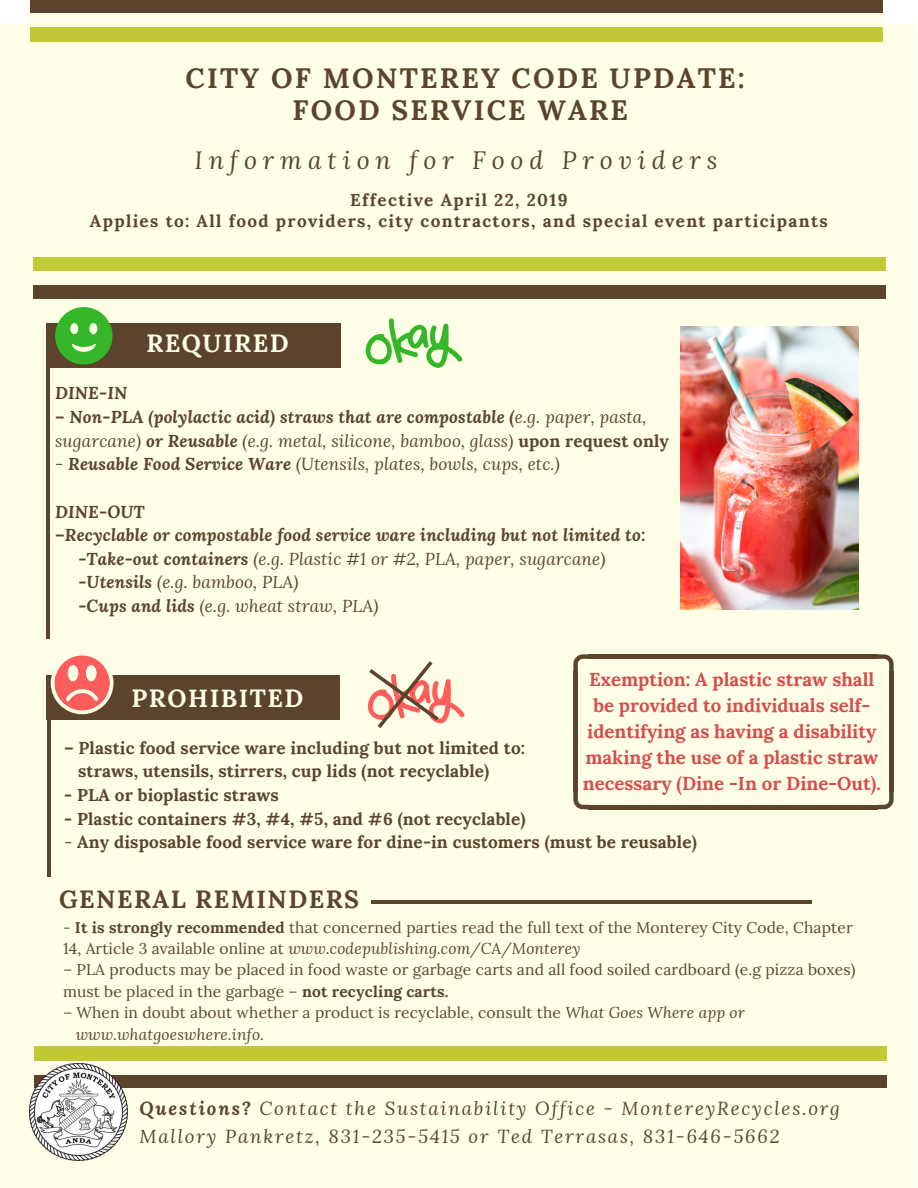
<style>
.page{position:relative;width:918px;height:1188px;background:#fff}
.page>*{position:absolute;margin:0;border:0;box-sizing:border-box;transform-origin:0 0}
.t1{font:700 28.05px/32.7px "Lora";letter-spacing:.08em;color:#5b442b;text-align:center}
.t2{font:italic 24.9px "Lora";letter-spacing:.24em;color:#5b442b}
.t3{font:700 24.9px "Lora";letter-spacing:.06em;color:#feffe6}
.t4{font:700 24.9px "Lora";letter-spacing:.06em;color:#5b442b}
.t5{font:700 18.75px/25.8px "Lora";color:#d54d4d;text-align:center}
.t6{font:italic 18.75px/28.2px "Lora";letter-spacing:.1em;color:#5b442b}
.t7{font:700 17.1px/23.7px "Lora";letter-spacing:.01em;color:#5b442b}
.t8{font:italic 700 17.1px/23.7px "Lora";letter-spacing:.01em;color:#5b442b}
.t9{font:italic 17.1px "Lora";letter-spacing:.01em;color:#5b442b}
.t10{font:700 17.1px/21.3px "Lora";letter-spacing:.08em;color:#5b442b;text-align:center}
.t11{font:15.6px/21.3px "Lora";letter-spacing:.01em;color:#5b442b}
.s1{font-weight:400}
.s2{font-style:normal}
.s3{font-weight:700}
.s4{font-style:italic}
</style>
<div class="page">
<div style="left:0;top:24px;width:916px;height:1164px;background:#feffe6"></div>
<div style="left:30px;top:27px;width:853px;height:14px;background:#c2c937"></div>
<div style="left:30px;top:13px;width:853px;height:14px;background:#feffe6"></div>
<div style="left:30px;top:0;width:853px;height:13px;background:#5b442b"></div>
<div style="left:33px;top:257px;width:852px;height:14px;background:#c2c937"></div>
<div style="left:33px;top:285px;width:852px;height:13px;background:#5b442b"></div>
<div style="left:46px;top:323px;width:295px;height:45px;background:#5b442b"></div>
<hr style="left:46px;top:365px;width:4px;height:20px;background:#5b442b">
<hr style="left:46px;top:618px;width:4px;height:21px;background:#5b442b">
<hr style="left:46px;top:385px;width:4px;height:143px;background:#5b442b">
<hr style="left:46px;top:528px;width:4px;height:91px;background:#5b442b">
<svg style="left:55px;top:307px;width:57px;height:57px"></svg>
<img style="left:681px;top:326px;width:177px;height:284px">
<div style="left:46px;top:675px;width:294px;height:45px;background:#5b442b"></div>
<hr style="left:47px;top:716px;width:3px;height:21px;background:#5b442b">
<hr style="left:47px;top:856px;width:3px;height:21px;background:#5b442b">
<hr style="left:47px;top:736px;width:3px;height:121px;background:#5b442b">
<svg style="left:51px;top:655px;width:63px;height:59px"></svg>
<svg style="left:365px;top:318px;width:98px;height:50px"></svg>
<svg style="left:368px;top:661px;width:97px;height:67px"></svg>
<hr style="left:371px;top:900px;width:21px;height:4px;background:#5b442b">
<hr style="left:791px;top:900px;width:21px;height:4px;background:#5b442b">
<hr style="left:391px;top:900px;width:143px;height:4px;background:#5b442b">
<hr style="left:534px;top:900px;width:143px;height:4px;background:#5b442b">
<hr style="left:676px;top:900px;width:115px;height:4px;background:#5b442b">
<div style="left:34px;top:1047px;width:852px;height:14px;background:#c2c937"></div>
<div style="left:34px;top:1075px;width:852px;height:13px;background:#5b442b"></div>
<img style="left:29px;top:1063px;width:98px;height:98px">
<svg style="left:573px;top:654px;width:16px;height:18px"></svg>
<svg style="left:878px;top:654px;width:16px;height:18px"></svg>
<svg style="left:573px;top:792px;width:16px;height:17px"></svg>
<svg style="left:878px;top:792px;width:16px;height:17px"></svg>
<div style="left:889px;top:672px;width:5px;height:120px;background:#5b442b"></div>
<div style="left:573px;top:672px;width:5px;height:120px;background:#5b442b"></div>
<div style="left:589px;top:654px;width:289px;height:5px;background:#5b442b"></div>
<hr style="left:589px;top:805px;width:289px;height:4px;background:#5b442b">
<h1 class="t1" style="left:186px;top:61px;width:561px">CITY OF MONTEREY CODE UPDATE:<br>FOOD SERVICE WARE</h1>
<h2 class="t2" style="left:194px;top:144px;width:525px">Information for Food Providers</h2>
<p class="t10" style="left:90px;top:189px;width:739px">Effective April 22, 2019<br>Applies to: All food providers, city contractors, and special event participants</p>
<h2 class="t3" style="left:146px;top:327px;width:144px">REQUIRED</h2>
<p class="t8" style="left:55px;top:381px;width:74px">DINE-IN</p>
<p class="t8" style="left:55px;top:405px;width:615px">– Non-PLA (polylactic acid) straws that are compostable (<span class="s1">e.g. paper, pasta, sugarcane)</span> or Reusable <span class="s1">(e.g. metal, silicone, bamboo, glass)</span> <span class="s2">upon request only</span></p>
<p class="t9" style="left:55px;top:453px;width:506px">- <span class="s3">Reusable Food Service Ware</span> (Utensils, plates, bowls, cups, etc.)</p>
<p class="t8" style="left:55px;top:499px;width:91px">DINE-OUT</p>
<p class="t8" style="left:55px;top:523px;width:592px">–Recyclable or compostable food service ware including but not limited to:</p>
<p class="t9" style="left:78px;top:547px;width:529px"><span class="s3">-Take-out containers</span> (e.g. Plastic #1 or #2, PLA, paper, sugarcane)</p>
<p class="t9" style="left:78px;top:571px;width:222px"><span class="s3">-Utensils</span> (e.g. bamboo, PLA)</p>
<p class="t9" style="left:78px;top:594px;width:302px"><span class="s3">-Cups and lids</span> (e.g. wheat straw, PLA)</p>
<p class="t5" style="left:583px;top:666px;width:299px">Exemption: A plastic straw shall be provided to individuals self&shy;identifying as having a disability making the use of a plastic straw necessary (Dine -In or Dine-Out).</p>
<h2 class="t3" style="left:132px;top:681px;width:173px">PROHIBITED</h2>
<p class="t7" style="left:78px;top:736px;width:449px;text-indent:-14px">– Plastic food service ware including but not limited to: straws, utensils, stirrers, cup lids (not recyclable)</p>
<p class="t7" style="left:64px;top:783px;width:216px">- PLA or bioplastic straws</p>
<p class="t7" style="left:64px;top:807px;width:463px">- Plastic containers #3, #4, #5, and #6 (not recyclable)</p>
<p class="t7" style="left:64px;top:830px;width:634px"><span class="s1">-</span> Any disposable food service ware for dine-in customers (must be reusable)</p>
<h2 class="t4" style="left:59px;top:883px;width:302px">GENERAL REMINDERS</h2>
<p class="t11" style="left:63px;top:916px;width:791px">- <span class="s3">It is strongly recommended</span> that concerned parties read the full text of the Monterey City Code, Chapter<br>14, Article 3 available online at <span class="s4">www.codepublishing.com/CA/Monterey</span></p>
<p class="t11" style="left:63px;top:959px;width:794px">– PLA products may be placed in food waste or garbage carts and all food soiled cardboard (e.g pizza boxes) must be placed in the garbage – <span class="s3">not recycling carts.</span></p>
<p class="t11" style="left:76px;top:1002px;width:671px;text-indent:-13px">– When in doubt about whether a product is recyclable, consult the <span class="s4">What Goes Where app or www.whatgoeswhere.info</span>.</p>
<p class="t6" style="left:140px;top:1093px;width:702px"><span class="s3">Questions?</span> Contact the Sustainability Office - MontereyRecycles.org<br>Mallory Pankretz, 831-235-5415 or Ted Terrasas, 831-646-5662</p>
</div>
